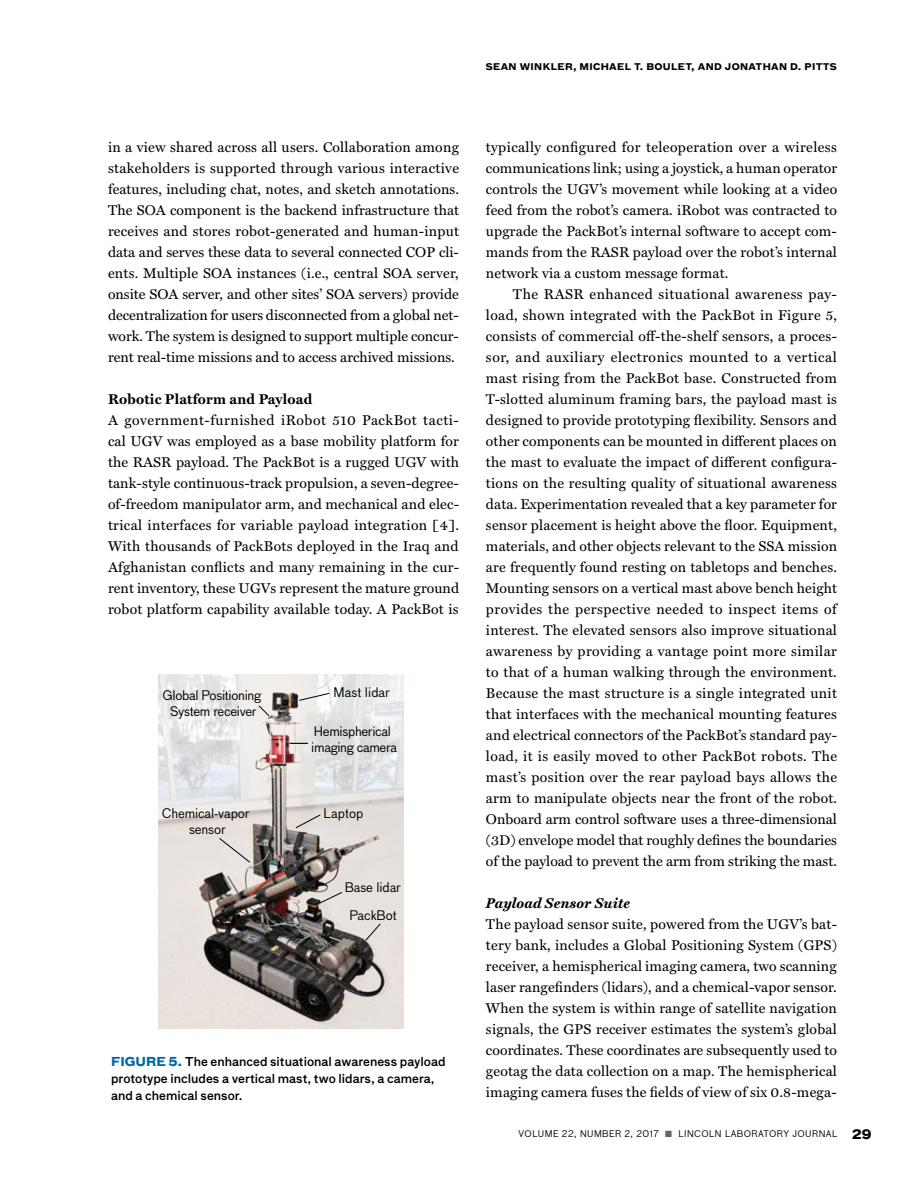
<style>
.page{position:relative;width:918px;height:1188px;background:#fff}
.page>*{position:absolute;margin:0;border:0;box-sizing:border-box;transform-origin:0 0}
.t1{font:14.25px/21px "Miller Text";letter-spacing:.01em;color:#000;text-align:justify}
.t2{font:700 14.25px "Miller Text";letter-spacing:.015em;color:#000}
.t3{font:italic 700 14.25px "Miller Text";letter-spacing:.015em;color:#000}
.t4{font:12.9px/15.5px "Bau Pro";letter-spacing:-.025em;color:#000;text-align:center}
.t5{font:12.9px "Bau Pro";color:#000}
.t6{font:500 12px/17.2px "Bau Pro";color:#000}
.t7{font:9px "Bau Pro";letter-spacing:.05em;color:#000}
.t8{font:700 9px "Bau Pro";letter-spacing:.04em;color:#000}
.s1{font-weight:700;color:#0069a5}
.s2{color:#636466}
.s3{font-weight:700;font-size:12.75px}
</style>
<div class="page">
<img style="left:158px;top:674px;width:246px;height:355px">
<svg style="left:298px;top:692px;width:32px;height:9px"></svg>
<svg style="left:290px;top:743px;width:18px;height:1px"></svg>
<svg style="left:258px;top:705px;width:12px;height:12px"></svg>
<svg style="left:218px;top:837px;width:33px;height:26px"></svg>
<svg style="left:295px;top:814px;width:26px;height:15px"></svg>
<svg style="left:319px;top:891px;width:24px;height:13px"></svg>
<svg style="left:365px;top:923px;width:16px;height:18px"></svg>
<p class="t8" style="left:486px;top:59px;width:353px">SEAN WINKLER, MICHAEL T. BOULET, AND JONATHAN D. PITTS</p>
<p class="t1" style="left:108px;top:136px;width:353px">in a view shared across all users. Collaboration among stakeholders is supported through various interactive features, including chat, notes, and sketch annotations.<br>The SOA component is the backend infrastructure that receives and stores robot-generated and human-input data and serves these data to several connected COP cli&shy;ents. Multiple SOA instances (i.e., central SOA server, onsite SOA server, and other sites’ SOA servers) provide decentralization for users disconnected from a global net&shy;work. The system is designed to support multiple concur&shy;rent real-time missions and to access archived missions.</p>
<p class="t2" style="left:108px;top:390px;width:206px">Robotic Platform and Payload</p>
<p class="t1" style="left:108px;top:410px;width:353px">A government-furnished iRobot 510 PackBot tacti&shy;cal UGV was employed as a base mobility platform for the RASR payload. The PackBot is a rugged UGV with tank-style continuous-track propulsion, a seven-degree&shy;of-freedom manipulator arm, and mechanical and elec&shy;trical interfaces for variable payload integration [4].<br>With thousands of PackBots deployed in the Iraq and Afghanistan conflicts and many remaining in the cur&shy;rent inventory, these UGVs represent the mature ground robot platform capability available today. A PackBot is</p>
<p class="t4" style="left:163px;top:687px;width:100px">Global Positioning<br>System receiver</p>
<p class="t5" style="left:334px;top:683px;width:58px">Mast lidar</p>
<p class="t4" style="left:162px;top:805px;width:89px">Chemical-vapor sensor</p>
<p class="t4" style="left:311px;top:723px;width:87px;text-align:left">Hemispherical imaging camera</p>
<p class="t4" style="left:324px;top:805px;width:41px">Laptop</p>
<p class="t4" style="left:345px;top:873px;width:58px;line-height:28px">Base lidar<br>PackBot</p>
<p class="t6" style="left:111px;top:1052px;width:336px"><span class="s1">FIGURE 5.</span> The enhanced situational awareness payload prototype includes a vertical mast, two lidars, a camera, and a chemical sensor.</p>
<p class="t1" style="left:486px;top:137px;width:353px">typically configured for teleoperation over a wireless communications link; using a joystick, a human operator controls the UGV’s movement while looking at a video feed from the robot’s camera. iRobot was contracted to upgrade the PackBot’s internal software to accept com&shy;mands from the RASR payload over the robot’s internal network via a custom message format.</p>
<p class="t1" style="left:486px;top:284px;width:353px;text-indent:27px">The RASR enhanced situational awareness pay&shy;load, shown integrated with the PackBot in Figure 5, consists of commercial off-the-shelf sensors, a proces&shy;sor, and auxiliary electronics mounted to a vertical mast rising from the PackBot base. Constructed from T-slotted aluminum framing bars, the payload mast is designed to provide prototyping flexibility. Sensors and other components can be mounted in different places on the mast to evaluate the impact of different configura&shy;tions on the resulting quality of situational awareness data. Experimentation revealed that a key parameter for sensor placement is height above the floor. Equipment, materials, and other objects relevant to the SSA mission are frequently found resting on tabletops and benches.<br>Mounting sensors on a vertical mast above bench height provides the perspective needed to inspect items of interest. The elevated sensors also improve situational awareness by providing a vantage point more similar to that of a human walking through the environment.<br>Because the mast structure is a single integrated unit that interfaces with the mechanical mounting features and electrical connectors of the PackBot’s standard pay&shy;load, it is easily moved to other PackBot robots. The mast’s position over the rear payload bays allows the arm to manipulate objects near the front of the robot.<br>Onboard arm control software uses a three-dimensional (3D) envelope model that roughly defines the boundaries of the payload to prevent the arm from striking the mast.</p>
<p class="t3" style="left:486px;top:895px;width:146px">Payload Sensor Suite</p>
<p class="t1" style="left:486px;top:914px;width:353px">The payload sensor suite, powered from the UGV’s bat&shy;tery bank, includes a Global Positioning System (GPS) receiver, a hemispherical imaging camera, two scanning laser rangefinders (lidars), and a chemical-vapor sensor.<br>When the system is within range of satellite navigation signals, the GPS receiver estimates the system’s global coordinates. These coordinates are subsequently used to geotag the data collection on a map. The hemispherical imaging camera fuses the fields of view of six 0.8-mega-</p>
<p class="t7" style="left:519px;top:1128px;width:354px">VOLUME 22, NUMBER 2, 2017 <span class="s2">■</span> LINCOLN LABORATORY JOURNAL <span class="s3">29</span></p>
</div>
